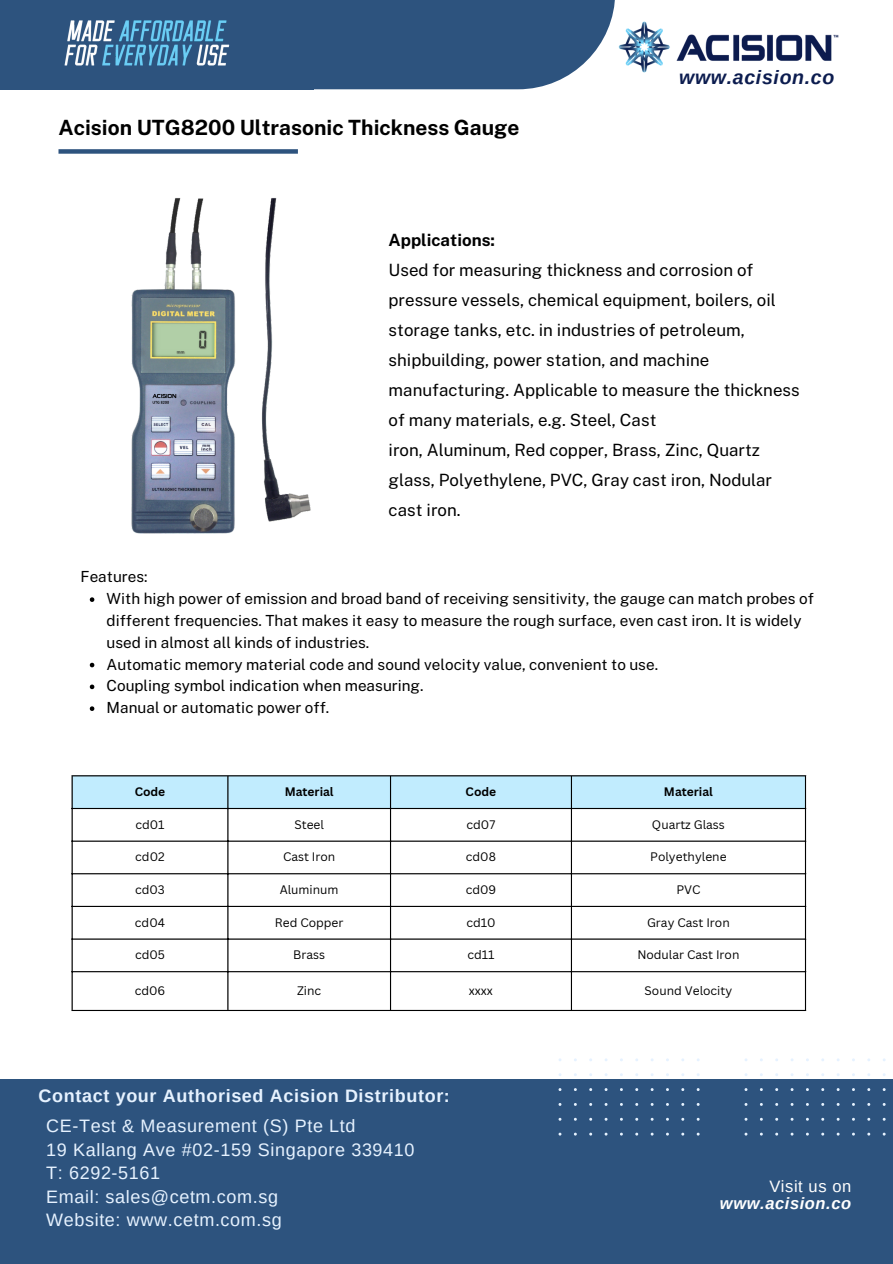
<style>
.page{position:relative;width:893px;height:1264px;background:#fff}
.page>*{position:absolute;margin:0;border:0;box-sizing:border-box;transform-origin:0 0}
.t1{font:700 21px "Public Sans";color:#000}
.t2{font:italic 700 19.5px "Arimo";letter-spacing:.035em;color:#0c1c4f}
.t3{font:18px "Arimo";letter-spacing:.035em;color:#e6f2ff}
.t4{font:700 18px "Arimo";letter-spacing:.035em;color:#e6f2ff}
.t5{font:16.95px/30px "Public Sans";color:#000}
.t6{font:700 16.95px "Public Sans";color:#000}
.t7{font:italic 700 16.5px "Arimo";letter-spacing:.035em;color:#fff}
.t8{font:16.5px "Arimo";letter-spacing:.035em;color:#fff}
.t9{font:15.3px/21.8px "Public Sans";color:#000}
.t10{font:12px "Canva Sans";color:#000}
.t11{font:700 12px "Canva Sans";color:#000}
</style>
<div class="page">
<div style="left:58px;top:149px;width:240px;height:5px;background:#2d537e"></div>
<div style="left:0;top:1079px;width:892px;height:184px;background:#2d537e"></div>
<div style="left:314px;top:0;width:300px;height:89px;background:#2d537e"></div>
<div style="left:0;top:0;width:314px;height:89px;background:#2d537e"></div>
<svg style="left:744px;top:1058px;width:141px;height:77px"></svg>
<svg style="left:558px;top:1058px;width:141px;height:77px"></svg>
<img style="left:608px;top:11px;width:231px;height:71px">
<img style="left:131px;top:198px;width:180px;height:336px">
<svg style="left:90px;top:597px;width:4px;height:5px"></svg>
<svg style="left:90px;top:662px;width:4px;height:5px"></svg>
<svg style="left:90px;top:684px;width:4px;height:5px"></svg>
<svg style="left:90px;top:706px;width:4px;height:5px"></svg>
<div style="left:73px;top:776px;width:731px;height:32px;background:#c1ecfe"></div>
<hr style="left:72px;top:776px;width:1px;height:233px;background:#000">
<hr style="left:227px;top:776px;width:1px;height:233px;background:#000">
<hr style="left:390px;top:776px;width:1px;height:233px;background:#000">
<hr style="left:571px;top:776px;width:1px;height:233px;background:#000">
<hr style="left:804px;top:776px;width:2px;height:233px;background:#000">
<hr style="left:72px;top:775px;width:734px;height:1px;background:#000">
<hr style="left:72px;top:808px;width:734px;height:1px;background:#000">
<hr style="left:72px;top:840px;width:734px;height:1px;background:#000">
<hr style="left:72px;top:873px;width:734px;height:1px;background:#000">
<hr style="left:72px;top:905px;width:734px;height:2px;background:#000">
<hr style="left:72px;top:938px;width:734px;height:1px;background:#000">
<hr style="left:72px;top:971px;width:734px;height:1px;background:#000">
<hr style="left:72px;top:1009px;width:734px;height:2px;background:#000">
<img style="left:64px;top:20px;width:166px;height:46px">
<p class="t1" style="left:58px;top:115px;width:462px">Acision UTG8200 Ultrasonic Thickness Gauge</p>
<p class="t2" style="left:679px;top:67px;width:157px">www.acision.co</p>
<p class="t6" style="left:388px;top:230px;width:108px">Applications:</p>
<p class="t5" style="left:388px;top:255px;width:412px">Used for measuring thickness and corrosion of pressure vessels, chemical equipment, boilers, oil storage tanks, etc. in industries of petroleum, shipbuilding, power station, and machine manufacturing. Applicable to measure the thickness of many materials, e.g. Steel, Cast</p>
<p class="t5" style="left:388px;top:434px;width:385px">iron, Aluminum, Red copper, Brass, Zinc, Quartz glass, Polyethylene, PVC, Gray cast iron, Nodular cast iron.</p>
<p class="t9" style="left:81px;top:566px;width:69px">Features:</p>
<p class="t9" style="left:107px;top:588px;width:708px">With high power of emission and broad band of receiving sensitivity, the gauge can match probes of different frequencies. That makes it easy to measure the rough surface, even cast iron. It is widely used in almost all kinds of industries.</p>
<p class="t9" style="left:107px;top:653px;width:553px">Automatic memory material code and sound velocity value, convenient to use.</p>
<p class="t9" style="left:107px;top:675px;width:318px">Coupling symbol indication when measuring.</p>
<p class="t9" style="left:107px;top:696px;width:224px">Manual or automatic power off.</p>
<p class="t11" style="left:135px;top:783px;width:32px">Code</p>
<p class="t11" style="left:285px;top:783px;width:50px">Material</p>
<p class="t11" style="left:465px;top:783px;width:32px">Code</p>
<p class="t11" style="left:664px;top:783px;width:50px">Material</p>
<p class="t10" style="left:135px;top:816px;width:31px">cd01</p>
<p class="t10" style="left:294px;top:816px;width:31px">Steel</p>
<p class="t10" style="left:466px;top:816px;width:30px">cd07</p>
<p class="t10" style="left:652px;top:816px;width:74px">Quartz Glass</p>
<p class="t10" style="left:135px;top:848px;width:31px">cd02</p>
<p class="t10" style="left:283px;top:848px;width:54px">Cast Iron</p>
<p class="t10" style="left:466px;top:848px;width:32px">cd08</p>
<p class="t10" style="left:650px;top:848px;width:78px">Polyethylene</p>
<p class="t10" style="left:135px;top:881px;width:31px">cd03</p>
<p class="t10" style="left:280px;top:881px;width:60px">Aluminum</p>
<p class="t10" style="left:465px;top:881px;width:32px">cd09</p>
<p class="t10" style="left:676px;top:881px;width:26px">PVC</p>
<p class="t10" style="left:135px;top:913px;width:32px">cd04</p>
<p class="t10" style="left:275px;top:913px;width:70px">Red Copper</p>
<p class="t10" style="left:466px;top:913px;width:31px">cd10</p>
<p class="t10" style="left:647px;top:913px;width:84px">Gray Cast Iron</p>
<p class="t10" style="left:135px;top:946px;width:31px">cd05</p>
<p class="t10" style="left:293px;top:946px;width:33px">Brass</p>
<p class="t10" style="left:467px;top:946px;width:29px">cd11</p>
<p class="t10" style="left:637px;top:946px;width:104px">Nodular Cast Iron</p>
<p class="t10" style="left:135px;top:982px;width:32px">cd06</p>
<p class="t10" style="left:297px;top:982px;width:26px">Zinc</p>
<p class="t10" style="left:469px;top:982px;width:26px">xxxx</p>
<p class="t10" style="left:644px;top:982px;width:89px">Sound Velocity</p>
<p class="t4" style="left:39px;top:1085px;width:413px">Contact your Authorised Acision Distributor:</p>
<p class="t3" style="left:46px;top:1115px;width:311px">CE-Test &amp; Measurement (S) Pte Ltd</p>
<p class="t3" style="left:46px;top:1139px;width:370px">19 Kallang Ave #02-159 Singapore 339410</p>
<p class="t3" style="left:46px;top:1162px;width:116px">T: 6292-5161</p>
<p class="t3" style="left:46px;top:1186px;width:233px">Email: sales@cetm.com.sg</p>
<p class="t3" style="left:46px;top:1210px;width:237px">Website: www.cetm.com.sg</p>
<p class="t8" style="left:769px;top:1176px;width:83px">Visit us on</p>
<p class="t7" style="left:720px;top:1193px;width:133px">www.acision.co</p>
</div>
